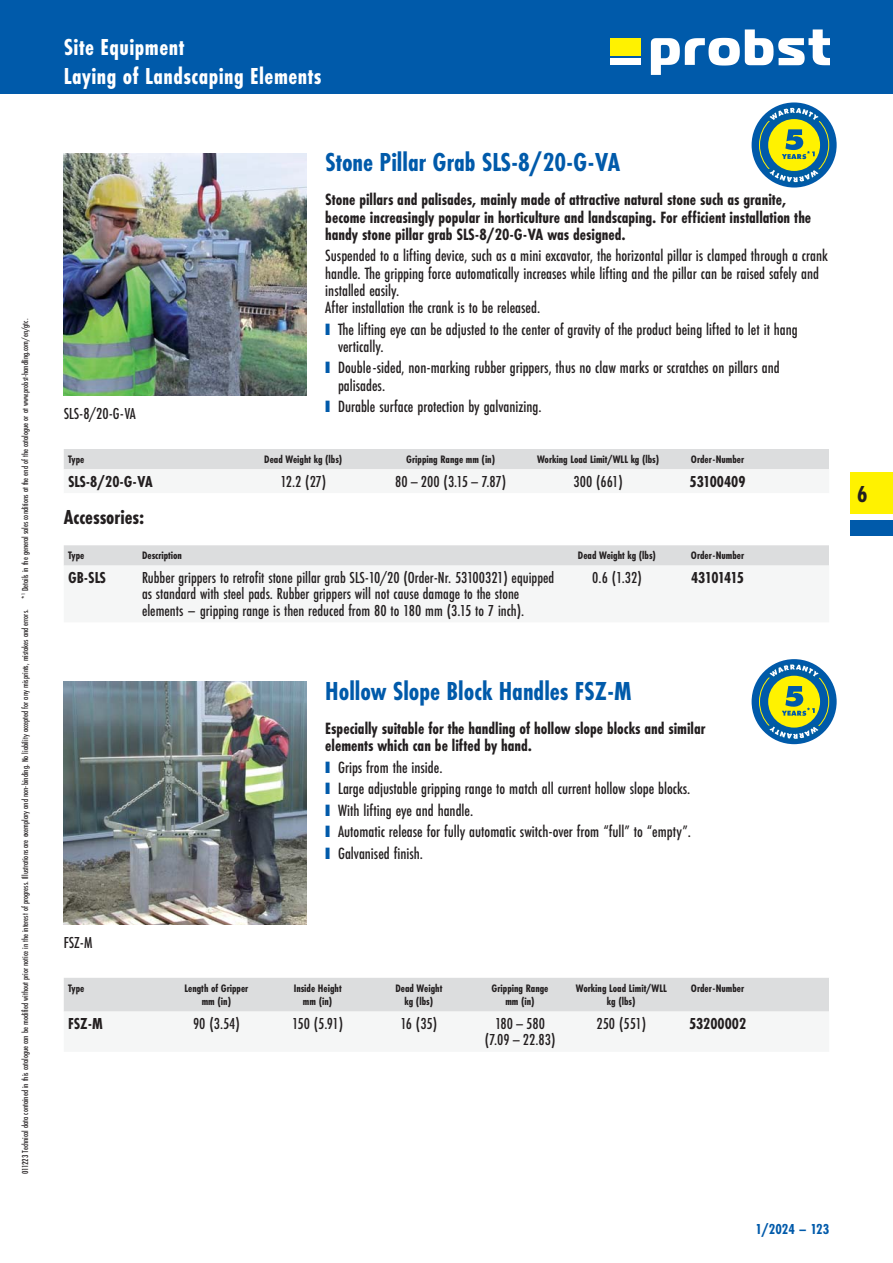
<style>
.page{position:relative;width:893px;height:1263px;background:#fff}
.page>*{position:absolute;margin:0;border:0;box-sizing:border-box;transform-origin:0 0}
.t1{font:700 27px "Futura PT Cond";color:#005aaa}
.t2{font:700 24px/28.5px "Futura PT Cond";letter-spacing:.02em;color:#fff}
.t3{font:700 24px "Futura PT Cond";color:#231f20}
.t4{font:700 21px "Futura PT Cond";color:#231f20}
.t5{font:500 16.95px/17.2px "Futura PT Cond";color:#231f20}
.t6{font:700 16.95px/17.2px "Futura PT Cond";color:#231f20}
.t7{font:500 16.5px/16.5px "Futura PT Cond";color:#231f20}
.t8{font:700 16.5px "Futura PT Cond";color:#231f20}
.t9{font:700 16.5px "Futura PT Cond";letter-spacing:-.04em;color:#231f20}
.t10{font:700 15px "Futura PT Cond";color:#005aaa}
.t11{font:700 11.25px/13.5px "Futura PT Cond";color:#231f20;text-align:center}
.t12{font:500 9px "Futura PT Cond";color:#231f20}
.s1{font-family:"Arial";font-weight:400;font-size:24.6px;color:#005aaa}
</style>
<div class="page">
<div style="left:0;top:0;width:893px;height:94px;background:#005aaa"></div>
<div style="left:610px;top:38px;width:31px;height:17px;background:#fff200"></div>
<svg style="left:651px;top:29px;width:178px;height:46px"></svg>
<div style="left:610px;top:58px;width:31px;height:7px;background:#fff"></div>
<div style="left:850px;top:472px;width:43px;height:42px;background:#fff200"></div>
<div style="left:850px;top:520px;width:43px;height:16px;background:#005aaa"></div>
<img style="left:64px;top:153px;width:242px;height:242px">
<div style="left:64px;top:449px;width:765px;height:20px;background:#dcddde"></div>
<svg style="left:64px;top:545px;width:765px;height:21px;background:#dddedf"></svg>
<img style="left:64px;top:682px;width:242px;height:242px">
<div style="left:64px;top:978px;width:765px;height:34px;background:#dcddde"></div>
<svg style="left:752px;top:102px;width:85px;height:86px;background:#1869a3"></svg>
<svg style="left:765px;top:166px;width:58px;height:19px"></svg>
<div style="left:768px;top:119px;width:52px;height:52px;background:#fff200;border-radius:50%"></div>
<svg style="left:766px;top:107px;width:56px;height:52px"></svg>
<svg style="left:752px;top:659px;width:85px;height:85px;background:#1566a2"></svg>
<svg style="left:765px;top:723px;width:58px;height:19px"></svg>
<div style="left:768px;top:676px;width:52px;height:52px;background:#fff200;border-radius:50%"></div>
<svg style="left:766px;top:663px;width:56px;height:53px"></svg>
<p class="t12" style="left:21px;top:1174px;width:856px;rotate:-90deg">011223 Technical data contained in this catalogue can be modified without prior notice in the interest of progress. Illustrations are exemplary and non- binding. No liability accepted for any misprints, mistakes and errors. *<sup>1</sup> Details in the general sales conditions at the end of the catalogue or at www.probst-handling.com/en/gtc.</p>
<h2 class="t2" style="left:64px;top:34px;width:259px">Site Equipment<br>Laying of Landscaping Elements</h2>
<p class="t7" style="left:64px;top:406px;width:74px">SLS- 8/20- G- VA</p>
<h1 class="t1" style="left:325px;top:149px;width:296px">Stone Pillar Grab SLS-8/20-G-VA</h1>
<p class="t6" style="left:325px;top:192px;width:487px">Stone pillars and palisades, mainly made of attractive natural stone such as granite, become increasingly popular in horticulture and landscaping. For efficient installation the handy stone pillar grab SLS-8/20-G-VA was designed.</p>
<p class="t5" style="left:325px;top:248px;width:504px">Suspended to a lifting device, such as a mini excavator, the horizontal pillar is clamped through a crank handle. The gripping force automatically increases while lifting and the pillar can be raised safely and installed easily.<br>After installation the crank is to be released.</p>
<p class="t5" style="left:338px;top:321px;width:461px;text-indent:-13px"><span class="s1">■</span> The lifting eye can be adjusted to the center of gravity of the product being lifted to let it hang vertically.</p>
<p class="t5" style="left:338px;top:360px;width:443px;text-indent:-13px"><span class="s1">■</span> Double-sided, non-marking rubber grippers, thus no claw marks or scratches on pillars and palisades.</p>
<p class="t5" style="left:325px;top:399px;width:218px"><span class="s1">■</span> Durable surface protection by galvanizing.</p>
<p class="t11" style="left:68px;top:453px;width:18px">Type</p>
<p class="t11" style="left:264px;top:453px;width:80px">Dead Weight kg (lbs)</p>
<p class="t11" style="left:406px;top:453px;width:90px">Gripping Range mm (in)</p>
<p class="t11" style="left:537px;top:453px;width:124px">Working Load Limit/WLL kg (lbs)</p>
<p class="t11" style="left:691px;top:453px;width:55px">Order- Number</p>
<p class="t8" style="left:68px;top:473px;width:86px">SLS- 8/ 20- G- VA</p>
<p class="t7" style="left:280px;top:474px;width:47px">12.2 (27)</p>
<p class="t7" style="left:395px;top:474px;width:112px">80 – 200 (3.15 – 7.87)</p>
<p class="t7" style="left:573px;top:474px;width:51px">300 (661)</p>
<p class="t8" style="left:690px;top:473px;width:57px">53100409</p>
<p class="t4" style="left:64px;top:507px;width:82px">Accessories :</p>
<p class="t11" style="left:68px;top:549px;width:18px">Type</p>
<p class="t11" style="left:142px;top:549px;width:42px">Description</p>
<p class="t11" style="left:578px;top:549px;width:80px">Dead Weight kg (lbs)</p>
<p class="t11" style="left:691px;top:549px;width:55px">Order- Number</p>
<p class="t8" style="left:68px;top:569px;width:40px">GB- SLS</p>
<p class="t7" style="left:142px;top:570px;width:414px">Rubber grippers to retrofit stone pillar grab SLS-10/20 (Order-Nr. 53100321) equipped as standard with steel pads. Rubber grippers will not cause damage to the stone elements – gripping range is then reduced from 80 to 180 mm (3.15 to 7 inch).</p>
<p class="t7" style="left:592px;top:570px;width:51px">0.6 (1.32)</p>
<p class="t9" style="left:691px;top:569px;width:54px">43101415</p>
<h1 class="t1" style="left:325px;top:677px;width:308px">Hollow Slope Block Handles FSZ-M</h1>
<p class="t6" style="left:325px;top:720px;width:382px">Especially suitable for the handling of hollow slope blocks and similar elements which can be lifted by hand.</p>
<p class="t5" style="left:325px;top:759px;width:119px"><span class="s1">■</span> Grips from the inside.</p>
<p class="t5" style="left:325px;top:781px;width:367px"><span class="s1">■</span> Large adjustable gripping range to match all current hollow slope blocks.</p>
<p class="t5" style="left:325px;top:802px;width:149px"><span class="s1">■</span> With lifting eye and handle.</p>
<p class="t5" style="left:325px;top:824px;width:367px"><span class="s1">■</span> Automatic release for fully automatic switch-over from “full” to “empty”.</p>
<p class="t5" style="left:325px;top:845px;width:99px"><span class="s1">■</span> Galvanised finish.</p>
<h2 class="t3" style="left:857px;top:482px;width:12px">6</h2>
<p class="t7" style="left:64px;top:935px;width:30px">FSZ- M</p>
<p class="t11" style="left:68px;top:981px;width:18px">Type</p>
<p class="t11" style="left:184px;top:981px;width:65px">Length of Gripper mm (in)</p>
<p class="t11" style="left:294px;top:981px;width:49px">Inside Height mm (in)</p>
<p class="t11" style="left:395px;top:981px;width:48px">Dead Weight kg (lbs)</p>
<p class="t11" style="left:492px;top:981px;width:58px">Gripping Range mm (in)</p>
<p class="t11" style="left:576px;top:981px;width:93px">Working Load Limit/WLL kg (lbs)</p>
<p class="t11" style="left:691px;top:981px;width:55px">Order- Number</p>
<p class="t8" style="left:68px;top:1015px;width:36px">FSZ- M</p>
<p class="t7" style="left:193px;top:1016px;width:48px">90 (3.54)</p>
<p class="t7" style="left:292px;top:1016px;width:53px">150 (5.91)</p>
<p class="t7" style="left:400px;top:1016px;width:38px">16 (35)</p>
<p class="t7" style="left:485px;top:1016px;width:72px;text-align:center">180 – 580 (7.09 – 22.83)</p>
<p class="t7" style="left:596px;top:1016px;width:51px">250 (551)</p>
<p class="t8" style="left:689px;top:1015px;width:59px">53200002</p>
<p class="t10" style="left:755px;top:1221px;width:75px">1/2024 – 123</p>
</div>
